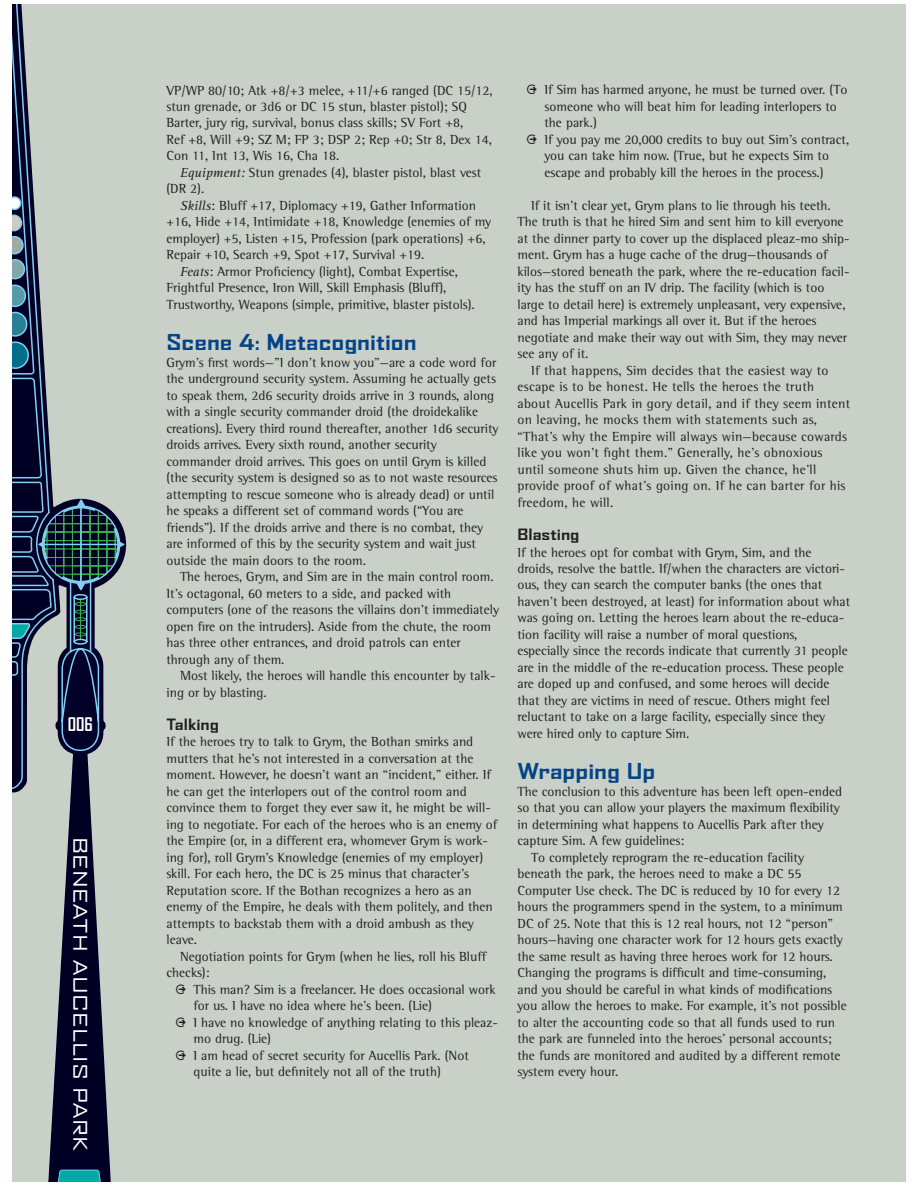
<style>
.page{position:relative;width:918px;height:1188px;background:#fff}
.page>*{position:absolute;margin:0;border:0;box-sizing:border-box;transform-origin:0 0}
.t1{font:700 expanded 21px "Agency FB";color:#034387}
.t2{font:expanded 18px "Agency FB";color:#fff}
.t3{font:700 18px "Agency FB";color:#fff}
.t4{font:700 expanded 15px "Agency FB";color:#231f1f}
.t5{font:13.5px/16.5px "Rotis Semi Serif";color:#231f1f}
.t6{font:13.5px "Rotis Semi Serif";letter-spacing:.02em;color:#231f1f}
.s1{font-family:"Rotis Serif";font-style:italic}
.s2{font-family:"Bundesbahn Pi Three"}
</style>
<div class="page">
<div style="left:12px;top:4px;width:894px;height:1178px;background:#c8d0c7"></div>
<svg style="left:12px;top:4px;width:113px;height:1178px"></svg>
<h2 class="t3" style="left:68px;top:718px;width:27px">006</h2>
<h2 class="t2" style="left:87px;top:837px;width:316px;rotate:90deg">BENEATH AUCELLIS PARK</h2>
<p class="t5" style="left:166px;top:83px;width:328px">VP/WP 80/10; Atk +8/+3 melee, +11/+6 ranged (DC 15/12, stun grenade, or 3d6 or DC 15 stun, blaster pistol); SQ Barter, jury rig, survival, bonus class skills; SV Fort +8,<br>Ref +8, Will +9; SZ M; FP 3; DSP 2; Rep +0; Str 8, Dex 14, Con 11, Int 13, Wis 16, Cha 18.</p>
<p class="t5" style="left:166px;top:165px;width:316px;text-indent:14px"><span class="s1">Equipment:</span> Stun grenades (4), blaster pistol, blast vest (DR 2).</p>
<p class="t5" style="left:180px;top:198px;width:298px"><span class="s1">Skills</span>: Bluff +17, Diplomacy +19, Gather Information</p>
<p class="t5" style="left:166px;top:215px;width:326px">+16, Hide +14, Intimidate +18, Knowledge (enemies of my</p>
<p class="t5" style="left:166px;top:231px;width:321px">employer) +5, Listen +15, Profession (park operations) +6,</p>
<p class="t5" style="left:166px;top:248px;width:259px">Repair +10, Search +9, Spot +17, Survival +19.</p>
<p class="t5" style="left:180px;top:264px;width:280px"><span class="s1">Feats</span>: Armor Proficiency (light), Combat Expertise,</p>
<p class="t5" style="left:166px;top:281px;width:281px">Frightful Presence, Iron Will, Skill Emphasis (Bluff),</p>
<p class="t5" style="left:166px;top:297px;width:310px">Trustworthy, Weapons (simple, primitive, blaster pistols).</p>
<h1 class="t1" style="left:166px;top:335px;width:252px">Scene 4: Metacognition</h1>
<p class="t5" style="left:166px;top:355px;width:334px">Grym’s first words—”I don’t know you”—are a code word for the underground security system. Assuming he actually gets to speak them, 2d6 security droids arrive in 3 rounds, along with a single security commander droid (the droidekalike creations). Every third round thereafter, another 1d6 security droids arrives. Every sixth round, another security commander droid arrives. This goes on until Grym is killed (the security system is designed so as to not waste resources attempting to rescue someone who is already dead) or until he speaks a different set of command words (“You are friends”). If the droids arrive and there is no combat, they are informed of this by the security system and wait just outside the main doors to the room.</p>
<p class="t5" style="left:166px;top:570px;width:334px;text-indent:14px">The heroes, Grym, and Sim are in the main control room.<br>It’s octagonal, 60 meters to a side, and packed with computers (one of the reasons the villains don’t immediately open fire on the intruders). Aside from the chute, the room has three other entrances, and droid patrols can enter through any of them.</p>
<p class="t5" style="left:166px;top:669px;width:331px;text-indent:14px">Most likely, the heroes will handle this encounter by talk&shy;ing or by blasting.</p>
<p class="t4" style="left:166px;top:719px;width:54px">Talking</p>
<p class="t5" style="left:166px;top:735px;width:332px">If the heroes try to talk to Grym, the Bothan smirks and mutters that he’s not interested in a conversation at the moment. However, he doesn’t want an “incident,” either. If he can get the interlopers out of the control room and convince them to forget they ever saw it, he might be will&shy;ing to negotiate. For each of the heroes who is an enemy of the Empire (or, in a different era, whomever Grym is work&shy;ing for), roll Grym’s Knowledge (enemies of my employer) skill. For each hero, the DC is 25 minus that character’s Reputation score. If the Bothan recognizes a hero as an enemy of the Empire, he deals with them politely, and then attempts to backstab them with a droid ambush as they leave.</p>
<p class="t5" style="left:166px;top:949px;width:321px;text-indent:14px">Negotiation points for Grym (when he lies, roll his Bluff checks):</p>
<p class="t5" style="left:194px;top:982px;width:304px;text-indent:-18px"><span class="s2">-</span> This man? Sim is a freelancer. He does occasional work for us. I have no idea where he’s been. (Lie)</p>
<p class="t5" style="left:194px;top:1015px;width:306px;text-indent:-18px"><span class="s2">-</span> I have no knowledge of anything relating to this pleaz&shy;mo drug. (Lie)</p>
<p class="t5" style="left:194px;top:1048px;width:277px;text-indent:-18px"><span class="s2">-</span> I am head of secret security for Aucellis Park. (Not quite a lie, but definitely not all of the truth)</p>
<p class="t5" style="left:544px;top:83px;width:304px;text-indent:-18px"><span class="s2">-</span> If Sim has harmed anyone, he must be turned over. (To someone who will beat him for leading interlopers to the park.)</p>
<p class="t5" style="left:527px;top:132px;width:324px;text-align:center"><span class="s2">-</span> If you pay me 20,000 credits to buy out Sim’s contract, you can take him now. (True, but he expects Sim to escape and probably kill the heroes in the process.)</p>
<p class="t5" style="left:531px;top:198px;width:301px">If it isn’t clear yet, Grym plans to lie through his teeth.</p>
<p class="t5" style="left:518px;top:215px;width:328px">The truth is that he hired Sim and sent him to kill everyone</p>
<p class="t5" style="left:518px;top:231px;width:334px">at the dinner party to cover up the displaced pleaz-mo ship-</p>
<p class="t5" style="left:518px;top:248px;width:312px">ment. Grym has a huge cache of the drug—thousands of</p>
<p class="t5" style="left:518px;top:264px;width:334px">kilos—stored beneath the park, where the re-education facil-</p>
<p class="t5" style="left:518px;top:281px;width:308px">ity has the stuff on an IV drip. The facility (which is too</p>
<p class="t5" style="left:518px;top:297px;width:330px">large to detail here) is extremely unpleasant, very expensive,</p>
<p class="t5" style="left:518px;top:314px;width:300px">and has Imperial markings all over it. But if the heroes</p>
<p class="t5" style="left:518px;top:330px;width:331px">negotiate and make their way out with Sim, they may never</p>
<p class="t5" style="left:518px;top:347px;width:73px">see any of it.</p>
<p class="t6" style="left:531px;top:366px;width:299px">If that happens, Sim decides that the easiest way to</p>
<p class="t6" style="left:518px;top:382px;width:298px">escape is to be honest. He tells the heroes the truth</p>
<p class="t6" style="left:518px;top:399px;width:334px">about Aucellis Park in gory detail, and if they seem intent</p>
<p class="t6" style="left:518px;top:415px;width:301px">on leaving, he mocks them with statements such as,</p>
<p class="t6" style="left:518px;top:432px;width:331px">“That’s why the Empire will always win—because cowards</p>
<p class="t6" style="left:518px;top:448px;width:307px">like you won’t fight them.” Generally, he’s obnoxious</p>
<p class="t6" style="left:518px;top:465px;width:300px">until someone shuts him up. Given the chance, he’ll</p>
<p class="t6" style="left:518px;top:481px;width:329px">provide proof of what’s going on. If he can barter for his</p>
<p class="t6" style="left:518px;top:498px;width:97px">freedom, he will.</p>
<p class="t4" style="left:518px;top:529px;width:63px">Blasting</p>
<p class="t5" style="left:518px;top:545px;width:334px">If the heroes opt for combat with Grym, Sim, and the droids, resolve the battle. If/when the characters are victori&shy;ous, they can search the computer banks (the ones that haven’t been destroyed, at least) for information about what was going on. Letting the heroes learn about the re-educa&shy;tion facility will raise a number of moral questions, especially since the records indicate that currently 31 people are in the middle of the re-education process. These people are doped up and confused, and some heroes will decide that they are victims in need of rescue. Others might feel reluctant to take on a large facility, especially since they were hired only to capture Sim.</p>
<h1 class="t1" style="left:518px;top:764px;width:139px">Wrapping Up</h1>
<p class="t5" style="left:518px;top:784px;width:326px">The conclusion to this adventure has been left open-ended</p>
<p class="t5" style="left:518px;top:801px;width:324px">so that you can allow your players the maximum flexibility</p>
<p class="t5" style="left:518px;top:817px;width:308px">in determining what happens to Aucellis Park after they</p>
<p class="t5" style="left:518px;top:834px;width:169px">capture Sim. A few guidelines:</p>
<p class="t5" style="left:531px;top:850px;width:275px">To completely reprogram the re-education facility</p>
<p class="t5" style="left:518px;top:867px;width:286px">beneath the park, the heroes need to make a DC 55</p>
<p class="t5" style="left:518px;top:883px;width:324px">Computer Use check. The DC is reduced by 10 for every 12</p>
<p class="t5" style="left:518px;top:900px;width:327px">hours the programmers spend in the system, to a minimum</p>
<p class="t5" style="left:518px;top:916px;width:317px">DC of 25. Note that this is 12 real hours, not 12 “person”</p>
<p class="t5" style="left:518px;top:933px;width:327px">hours—having one character work for 12 hours gets exactly</p>
<p class="t5" style="left:518px;top:949px;width:317px">the same result as having three heroes work for 12 hours.</p>
<p class="t5" style="left:518px;top:966px;width:311px">Changing the programs is difficult and time-consuming,</p>
<p class="t5" style="left:518px;top:982px;width:316px">and you should be careful in what kinds of modifications</p>
<p class="t5" style="left:518px;top:999px;width:331px">you allow the heroes to make. For example, it’s not possible</p>
<p class="t5" style="left:518px;top:1015px;width:319px">to alter the accounting code so that all funds used to run</p>
<p class="t5" style="left:518px;top:1032px;width:316px">the park are funneled into the heroes’ personal accounts;</p>
<p class="t5" style="left:518px;top:1048px;width:325px">the funds are monitored and audited by a different remote</p>
<p class="t5" style="left:518px;top:1065px;width:102px">system every hour.</p>
</div>
